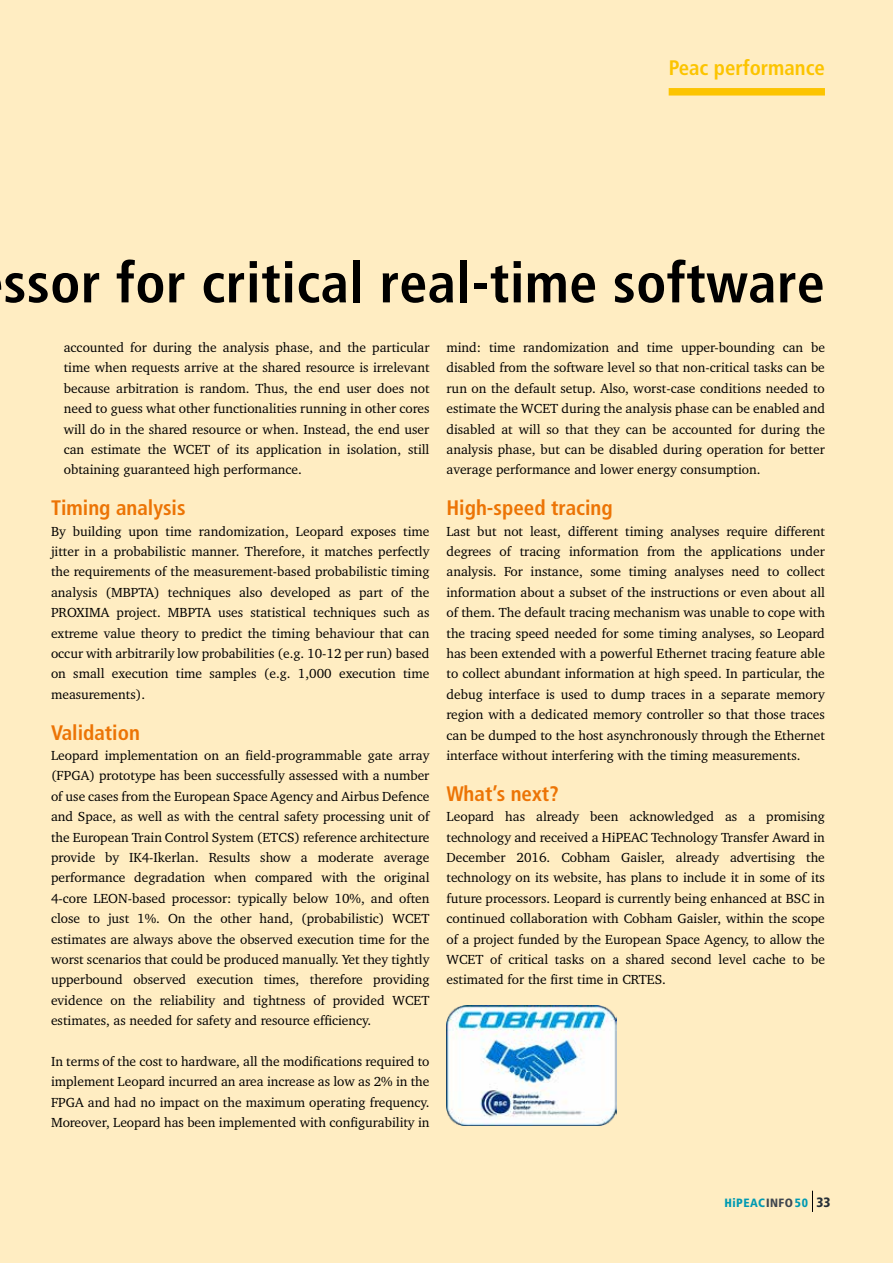
<style>
.page{position:relative;width:893px;height:1263px;background:#ffedc2}
.page>*{position:absolute;margin:0;border:0;box-sizing:border-box;transform-origin:0 0}
.t1{font:700 condensed 56.25px "Frutiger";letter-spacing:.01em;color:#000}
.t2{font:700 condensed 21px "Frutiger";color:#ec7405}
.t3{font:700 condensed 21px "Frutiger";color:#fcc400}
.t4{font:13.5px/20.4px "Charter IT Cby BT";color:#000;text-align:justify}
.t5{font:900 condensed 12px "Frutiger";letter-spacing:.04em;color:#009ab2}
.s1{color:#3f474f}
.s2{font-size:13.5px;color:#262f37}
</style>
<div class="page">
<div style="left:669px;top:88px;width:156px;height:8px;background:#fcc400"></div>
<img style="left:446px;top:1006px;width:171px;height:119px">
<svg style="left:812px;top:1191px;width:1px;height:21px"></svg>
<h2 class="t3" style="left:669px;top:56px;width:158px">Peac performance</h2>
<h1 class="t1" style="left:3px;top:249px;width:823px">ssor for critical real-time software</h1>
<p class="t4" style="left:64px;top:337px;width:367px">accounted for during the analysis phase, and the particular time when requests arrive at the shared resource is irrelevant because arbitration is random. Thus, the end user does not need to guess what other functionalities running in other cores will do in the shared resource or when. Instead, the end user can estimate the WCET of its application in isolation, still obtaining guaranteed high performance.</p>
<h2 class="t2" style="left:51px;top:495px;width:136px">Timing analysis</h2>
<p class="t4" style="left:51px;top:520px;width:380px">By building upon time randomization, Leopard exposes time jitter in a probabilistic manner. Therefore, it matches perfectly the requirements of the measurement-based probabilistic timing analysis (MBPTA) techniques also developed as part of the PROXIMA project. MBPTA uses statistical techniques such as extreme value theory to predict the timing behaviour that can occur with arbitrarily low probabilities (e.g. 10-12 per run) based on small execution time samples (e.g. 1,000 execution time measurements).</p>
<h2 class="t2" style="left:51px;top:720px;width:90px">Validation</h2>
<p class="t4" style="left:51px;top:745px;width:380px">Leopard implementation on an field-programmable gate array (FPGA) prototype has been successfully assessed with a number of use cases from the European Space Agency and Airbus Defence and Space, as well as with the central safety processing unit of the European Train Control System (ETCS) reference architecture provide by IK4-Ikerlan. Results show a moderate average performance degradation when compared with the original 4-core LEON-based processor: typically below 10%, and often close to just 1%. On the other hand, (probabilistic) WCET estimates are always above the observed execution time for the worst scenarios that could be produced manually. Yet they tightly upperbound observed execution times, therefore providing evidence on the reliability and tightness of provided WCET estimates, as needed for safety and resource efficiency.</p>
<p class="t4" style="left:51px;top:1051px;width:380px">In terms of the cost to hardware, all the modifications required to implement Leopard incurred an area increase as low as 2% in the FPGA and had no impact on the maximum operating frequency.<br>Moreover, Leopard has been implemented with configurability in</p>
<p class="t4" style="left:446px;top:337px;width:380px">mind: time randomization and time upper-bounding can be disabled from the software level so that non-critical tasks can be run on the default setup. Also, worst-case conditions needed to estimate the WCET during the analysis phase can be enabled and disabled at will so that they can be accounted for during the analysis phase, but can be disabled during operation for better average performance and lower energy consumption.</p>
<h2 class="t2" style="left:446px;top:495px;width:168px">High-speed tracing</h2>
<p class="t4" style="left:446px;top:520px;width:380px">Last but not least, different timing analyses require different degrees of tracing information from the applications under analysis. For instance, some timing analyses need to collect information about a subset of the instructions or even about all of them. The default tracing mechanism was unable to cope with the tracing speed needed for some timing analyses, so Leopard has been extended with a powerful Ethernet tracing feature able to collect abundant information at high speed. In particular, the debug interface is used to dump traces in a separate memory region with a dedicated memory controller so that those traces can be dumped to the host asynchronously through the Ethernet interface without interfering with the timing measurements.</p>
<h2 class="t2" style="left:446px;top:781px;width:114px">What’s next?</h2>
<p class="t4" style="left:446px;top:806px;width:380px">Leopard has already been acknowledged as a promising technology and received a HiPEAC Technology Transfer Award in December 2016. Cobham Gaisler, already advertising the technology on its website, has plans to include it in some of its future processors. Leopard is currently being enhanced at BSC in continued collaboration with Cobham Gaisler, within the scope of a project funded by the European Space Agency, to allow the WCET of critical tasks on a shared second level cache to be estimated for the first time in CRTES.</p>
<p class="t5" style="left:724px;top:1196px;width:108px">HiPEAC<span class="s1">INFO</span>50 <span class="s2">33</span></p>
</div>
